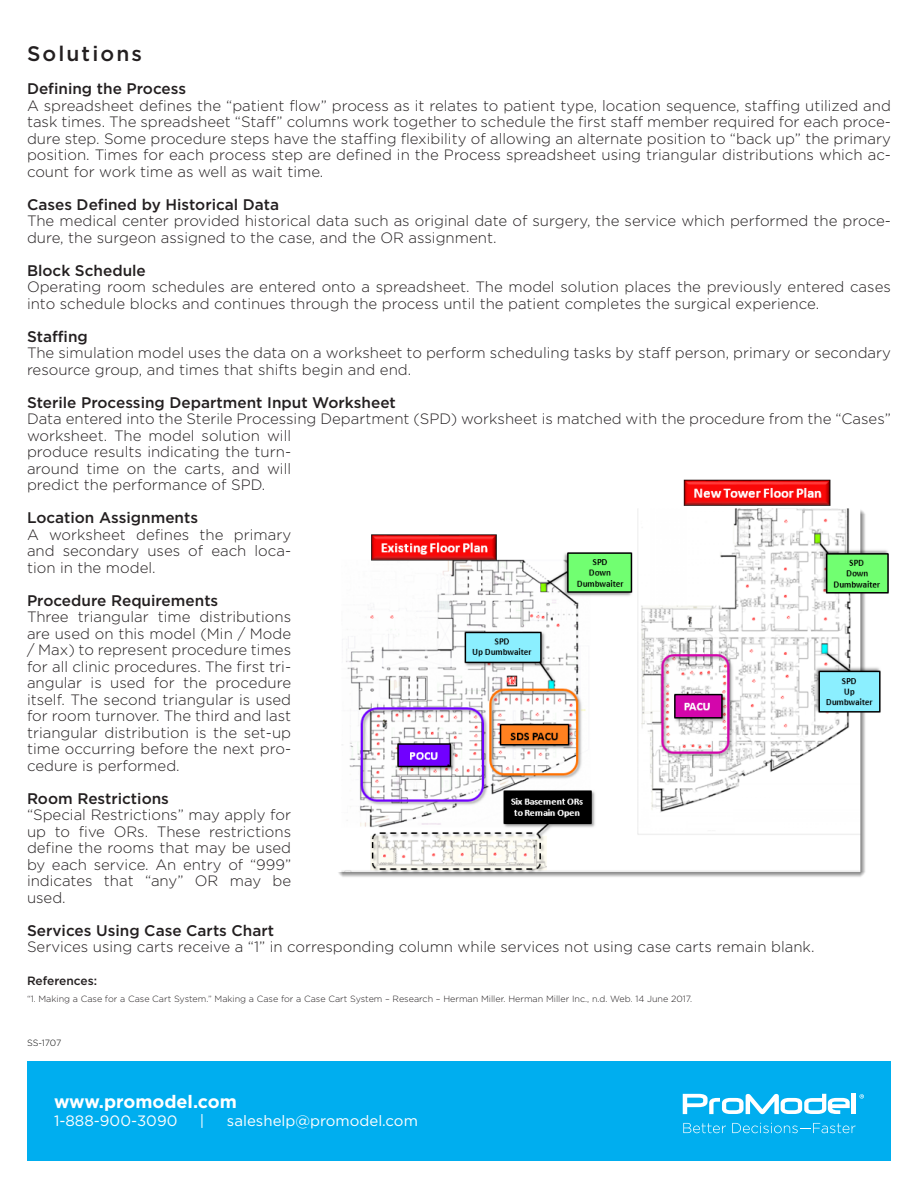
<style>
.page{position:relative;width:918px;height:1188px;background:#fff}
.page>*{position:absolute;margin:0;border:0;box-sizing:border-box;transform-origin:0 0}
.t1{font:500 21px "Gotham";letter-spacing:.1em;color:#231f20}
.t2{font:700 18px "Gotham";color:#fff}
.t3{font:500 15.3px "Gotham";color:#231f20}
.t4{font:300 15px/16.5px "Gotham";color:#231f20;text-align:justify}
.t5{font:15px "Gotham";color:#fff}
.t6{font:500 12px "Gotham";color:#231f20}
.t7{font:300 9px "Gotham";color:#231f20}
.t8{font:300 9px "Gotham";letter-spacing:-.015em;color:#000}
</style>
<div class="page">
<div style="left:27px;top:1062px;width:864px;height:99px;background:#00aeef"></div>
<svg style="left:683px;top:1094px;width:167px;height:20px"></svg>
<div style="left:851px;top:1094px;width:5px;height:20px;background:#fff"></div>
<svg style="left:683px;top:1123px;width:43px;height:10px"></svg>
<svg style="left:732px;top:1123px;width:124px;height:10px"></svg>
<svg style="left:859px;top:1094px;width:5px;height:5px"></svg>
<img style="left:338px;top:479px;width:551px;height:398px">
<p class="t1" style="left:27px;top:42px;width:116px">Solutions</p>
<p class="t3" style="left:27px;top:80px;width:161px">Defining the Process</p>
<p class="t4" style="left:27px;top:97px;width:866px">A spreadsheet defines the “patient flow” process as it relates to patient type, location sequence, staffing utilized and task times. The spreadsheet “Staff” columns work together to schedule the first staff member required for each proce&shy;dure step. Some procedure steps have the staffing flexibility of allowing an alternate position to “back up” the primary position. Times for each process step are defined in the Process spreadsheet using triangular distributions which ac&shy;count for work time as well as wait time.</p>
<p class="t3" style="left:27px;top:196px;width:254px">Cases Defined by Historical Data</p>
<p class="t4" style="left:27px;top:213px;width:866px">The medical center provided historical data such as original date of surgery, the service which performed the proce&shy;dure, the surgeon assigned to the case, and the OR assignment.</p>
<p class="t3" style="left:27px;top:262px;width:120px">Block Schedule</p>
<p class="t4" style="left:27px;top:279px;width:865px">Operating room schedules are entered onto a spreadsheet. The model solution places the previously entered cases into schedule blocks and continues through the process until the patient completes the surgical experience.</p>
<p class="t3" style="left:27px;top:328px;width:62px">Staffing</p>
<p class="t4" style="left:27px;top:345px;width:866px">The simulation model uses the data on a worksheet to perform scheduling tasks by staff person, primary or secondary resource group, and times that shifts begin and end.</p>
<p class="t3" style="left:27px;top:394px;width:370px">Sterile Processing Department Input Worksheet</p>
<p class="t4" style="left:27px;top:411px;width:865px;text-align:left">Data entered into the Sterile Processing Department (SPD) worksheet is matched with the procedure from the “Cases” worksheet. The model solution will<br>produce results indicating the turn-<br>around time on the carts, and will<br>predict the performance of SPD.</p>
<p class="t3" style="left:27px;top:509px;width:173px">Location Assignments</p>
<p class="t4" style="left:27px;top:526px;width:266px">A worksheet defines the primary and secondary uses of each loca&shy;tion in the model.</p>
<p class="t3" style="left:27px;top:592px;width:193px">Procedure Requirements</p>
<p class="t4" style="left:27px;top:609px;width:266px">Three triangular time distributions are used on this model (Min / Mode / Max) to represent procedure times for all clinic procedures. The first tri&shy;angular is used for the procedure itself. The second triangular is used for room turnover. The third and last triangular distribution is the set-up time occurring before the next pro&shy;cedure is performed.</p>
<p class="t3" style="left:27px;top:790px;width:144px">Room Restrictions</p>
<p class="t4" style="left:27px;top:807px;width:266px">“Special Restrictions” may apply for up to five ORs. These restrictions define the rooms that may be used by each service. An entry of “999” indicates that “any” OR may be used.</p>
<p class="t3" style="left:27px;top:922px;width:249px">Services Using Case Carts Chart</p>
<p class="t4" style="left:27px;top:939px;width:789px">Services using carts receive a “1” in corresponding column while services not using case carts remain blank.</p>
<p class="t6" style="left:27px;top:974px;width:72px">References:</p>
<p class="t7" style="left:27px;top:994px;width:667px">“1. Making a Case for a Case Cart System.” Making a Case for a Case Cart System – Research – Herman Miller. Herman Miller Inc., n.d. Web. 14 June 2017.</p>
<p class="t8" style="left:27px;top:1037px;width:36px">SS-1707</p>
<p class="t2" style="left:54px;top:1091px;width:184px">www.promodel.com</p>
<p class="t5" style="left:54px;top:1113px;width:125px">1-888-900-3090</p>
<p class="t5" style="left:200px;top:1113px;width:6px">|</p>
<p class="t5" style="left:227px;top:1113px;width:192px">saleshelp@promodel.com</p>
</div>
